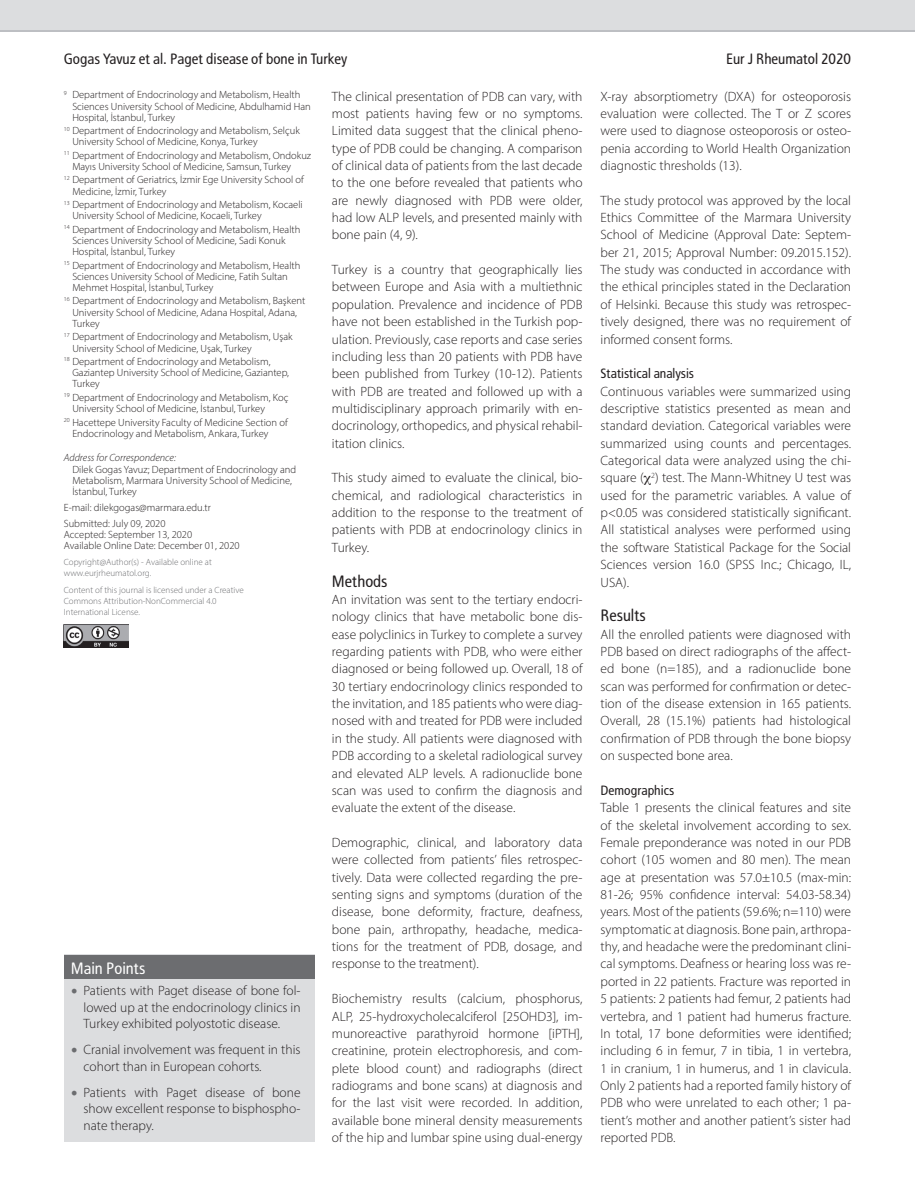
<style>
.page{position:relative;width:915px;height:1191px;background:#fff}
.page>*{position:absolute;margin:0;border:0;box-sizing:border-box;transform-origin:0 0}
.t1{font:16.5px "Rotokas";color:#231f20}
.t2{font:16.5px "Rotokas";color:#fff}
.t3{font:15px "Rotokas";color:#231f20}
.t4{font:300 13.5px/17.4px "Myriad Pro";color:#231f20;text-align:justify}
.t5{font:13.5px "Rotokas";color:#231f20}
.t6{font:300 10.5px/11.2px "Myriad Pro";color:#231f20}
.t7{font:italic 300 10.5px "Myriad Pro";color:#231f20}
.t8{font:300 9px/11.2px "Myriad Pro";color:#6c6d70}
.s1{font-family:"Minion Pro";font-weight:400;font-size:18px;color:#6c6d70}
</style>
<div class="page">
<div style="left:0;top:0;width:914px;height:31px;background:#dcdddf"></div>
<div style="left:64px;top:954px;width:250px;height:188px;background:#dcdddf"></div>
<div style="left:64px;top:954px;width:250px;height:24px;background:#6c6d70"></div>
<img style="left:64px;top:624px;width:64px;height:23px">
<p class="t3" style="left:64px;top:49px;width:285px">Gogas Yavuz et al. Paget disease of bone in Turkey</p>
<p class="t3" style="left:725px;top:49px;width:126px">Eur J Rheumatol 2020</p>
<p class="t6" style="left:72px;top:89px;width:240px;text-indent:-9px"><sup>9</sup> Department of Endocrinology and Metabolism, Health<br>Sciences University School of Medicine, Abdulhamid Han<br>Hospital, İstanbul, Turkey</p>
<p class="t6" style="left:72px;top:125px;width:229px;text-indent:-9px"><sup>10</sup> Department of Endocrinology and Metabolism, Selçuk<br>University School of Medicine, Konya, Turkey</p>
<p class="t6" style="left:72px;top:149px;width:240px;text-indent:-9px"><sup>11</sup> Department of Endocrinology and Metabolism, Ondokuz<br>Mayıs University School of Medicine, Samsun, Turkey</p>
<p class="t6" style="left:72px;top:174px;width:233px;text-indent:-9px"><sup>12</sup> Department of Geriatrics, İzmir Ege University School of<br>Medicine, İzmir, Turkey</p>
<p class="t6" style="left:72px;top:199px;width:232px;text-indent:-9px"><sup>13</sup> Department of Endocrinology and Metabolism, Kocaeli<br>University School of Medicine, Kocaeli, Turkey</p>
<p class="t6" style="left:72px;top:223px;width:229px;text-indent:-9px"><sup>14</sup> Department of Endocrinology and Metabolism, Health<br>Sciences University School of Medicine, Sadi Konuk<br>Hospital, İstanbul, Turkey</p>
<p class="t6" style="left:72px;top:259px;width:229px;text-indent:-9px"><sup>15</sup> Department of Endocrinology and Metabolism, Health<br>Sciences University School of Medicine, Fatih Sultan<br>Mehmet Hospital, İstanbul, Turkey</p>
<p class="t6" style="left:72px;top:295px;width:234px;text-indent:-9px"><sup>16</sup> Department of Endocrinology and Metabolism, Başkent<br>University School of Medicine, Adana Hospital, Adana,<br>Turkey</p>
<p class="t6" style="left:72px;top:331px;width:222px;text-indent:-9px"><sup>17</sup> Department of Endocrinology and Metabolism, Uşak<br>University School of Medicine, Uşak, Turkey</p>
<p class="t6" style="left:72px;top:356px;width:218px;text-indent:-9px"><sup>18</sup> Department of Endocrinology and Metabolism,<br>Gaziantep University School of Medicine, Gaziantep,<br>Turkey</p>
<p class="t6" style="left:72px;top:392px;width:217px;text-indent:-9px"><sup>19</sup> Department of Endocrinology and Metabolism, Koç<br>University School of Medicine, İstanbul, Turkey</p>
<p class="t6" style="left:72px;top:416px;width:217px;text-indent:-9px"><sup>20</sup> Hacettepe University Faculty of Medicine Section of<br>Endocrinology and Metabolism, Ankara, Turkey</p>
<p class="t7" style="left:64px;top:451px;width:114px">Address for Correspondence:</p>
<p class="t6" style="left:72px;top:463px;width:225px">Dilek Gogas Yavuz; Department of Endocrinology and<br>Metabolism, Marmara University School of Medicine,<br>İstanbul, Turkey</p>
<p class="t6" style="left:64px;top:502px;width:148px">E-mail: dilekgogas@marmara.edu.tr</p>
<p class="t6" style="left:64px;top:517px;width:103px">Submitted: July 09, 2020</p>
<p class="t6" style="left:64px;top:529px;width:130px">Accepted: September 13, 2020</p>
<p class="t6" style="left:64px;top:540px;width:177px">Available Online Date: December 01, 2020</p>
<p class="t8" style="left:64px;top:556px;width:149px">Copyright@Author(s) - Available online at</p>
<p class="t8" style="left:64px;top:567px;width:89px">www.eurjrheumatol.org.</p>
<p class="t8" style="left:64px;top:584px;width:181px">Content of this journal is licensed under a Creative<br>Commons Attribution-NonCommercial 4.0<br>International License.</p>
<p class="t2" style="left:71px;top:958px;width:76px">Main Points</p>
<p class="t4" style="left:84px;top:982px;width:218px;line-height:16.5px;text-indent:-13px"><span class="s1">•</span> Patients with Paget disease of bone fol&shy;lowed up at the endocrinology clinics in Turkey exhibited polyostotic disease.</p>
<p class="t4" style="left:84px;top:1041px;width:218px;line-height:16.5px;text-indent:-13px"><span class="s1">•</span> Cranial involvement was frequent in this cohort than in European cohorts.</p>
<p class="t4" style="left:84px;top:1083px;width:218px;line-height:16.5px;text-indent:-13px"><span class="s1">•</span> Patients with Paget disease of bone show excellent response to bisphospho&shy;nate therapy.</p>
<p class="t4" style="left:332px;top:87px;width:252px">The clinical presentation of PDB can vary, with most patients having few or no symptoms.<br>Limited data suggest that the clinical pheno&shy;type of PDB could be changing. A comparison of clinical data of patients from the last decade to the one before revealed that patients who are newly diagnosed with PDB were older, had low ALP levels, and presented mainly with bone pain (4, 9).</p>
<p class="t4" style="left:332px;top:261px;width:252px">Turkey is a country that geographically lies between Europe and Asia with a multiethnic population. Prevalence and incidence of PDB have not been established in the Turkish pop&shy;ulation. Previously, case reports and case series including less than 20 patients with PDB have been published from Turkey (10-12). Patients with PDB are treated and followed up with a multidisciplinary approach primarily with en&shy;docrinology, orthopedics, and physical rehabil&shy;itation clinics.</p>
<p class="t4" style="left:332px;top:469px;width:252px">This study aimed to evaluate the clinical, bio&shy;chemical, and radiological characteristics in addition to the response to the treatment of patients with PDB at endocrinology clinics in Turkey.</p>
<p class="t1" style="left:332px;top:571px;width:57px">Methods</p>
<p class="t4" style="left:332px;top:590px;width:252px">An invitation was sent to the tertiary endocri&shy;nology clinics that have metabolic bone dis&shy;ease polyclinics in Turkey to complete a survey regarding patients with PDB, who were either diagnosed or being followed up. Overall, 18 of 30 tertiary endocrinology clinics responded to the invitation, and 185 patients who were diag&shy;nosed with and treated for PDB were included in the study. All patients were diagnosed with PDB according to a skeletal radiological survey and elevated ALP levels. A radionuclide bone scan was used to confirm the diagnosis and evaluate the extent of the disease.</p>
<p class="t4" style="left:332px;top:833px;width:252px">Demographic, clinical, and laboratory data were collected from patients’ files retrospec&shy;tively. Data were collected regarding the pre&shy;senting signs and symptoms (duration of the disease, bone deformity, fracture, deafness, bone pain, arthropathy, headache, medica&shy;tions for the treatment of PDB, dosage, and response to the treatment).</p>
<p class="t4" style="left:332px;top:990px;width:252px">Biochemistry results (calcium, phosphorus, ALP, 25-hydroxycholecalciferol [25OHD3], im&shy;munoreactive parathyroid hormone [iPTH], creatinine, protein electrophoresis, and com&shy;plete blood count) and radiographs (direct radiograms and bone scans) at diagnosis and for the last visit were recorded. In addition, available bone mineral density measurements of the hip and lumbar spine using dual-energy</p>
<p class="t4" style="left:600px;top:87px;width:252px">X-ray absorptiometry (DXA) for osteoporosis evaluation were collected. The T or Z scores were used to diagnose osteoporosis or osteo&shy;penia according to World Health Organization diagnostic thresholds (13).</p>
<p class="t4" style="left:600px;top:191px;width:252px">The study protocol was approved by the local Ethics Committee of the Marmara University School of Medicine (Approval Date: Septem&shy;ber 21, 2015; Approval Number: 09.2015.152).<br>The study was conducted in accordance with the ethical principles stated in the Declaration of Helsinki. Because this study was retrospec&shy;tively designed, there was no requirement of informed consent forms.</p>
<p class="t5" style="left:600px;top:365px;width:95px">Statistical analysis</p>
<p class="t4" style="left:600px;top:382px;width:252px">Continuous variables were summarized using descriptive statistics presented as mean and standard deviation. Categorical variables were summarized using counts and percentages.<br>Categorical data were analyzed using the chi&shy;square ( <sup>2</sup>) test. The Mann-Whitney U test was used for the parametric variables. A value of p&lt;0.05 was considered statistically significant.<br>All statistical analyses were performed using the software Statistical Package for the Social Sciences version 16.0 (SPSS Inc.; Chicago, IL, USA).</p>
<p class="t1" style="left:600px;top:605px;width:47px">Results</p>
<p class="t4" style="left:600px;top:625px;width:252px">All the enrolled patients were diagnosed with PDB based on direct radiographs of the affect&shy;ed bone (n=185), and a radionuclide bone scan was performed for confirmation or detec&shy;tion of the disease extension in 165 patients.<br>Overall, 28 (15.1%) patients had histological confirmation of PDB through the bone biopsy on suspected bone area.</p>
<p class="t5" style="left:600px;top:782px;width:75px">Demographics</p>
<p class="t4" style="left:600px;top:799px;width:252px">Table 1 presents the clinical features and site of the skeletal involvement according to sex.<br>Female preponderance was noted in our PDB cohort (105 women and 80 men). The mean age at presentation was 57.0±10.5 (max-min:<br>81-26; 95% confidence interval: 54.03-58.34) years. Most of the patients (59.6%; n=110) were symptomatic at diagnosis. Bone pain, arthropa&shy;thy, and headache were the predominant clini&shy;cal symptoms. Deafness or hearing loss was re&shy;ported in 22 patients. Fracture was reported in 5 patients: 2 patients had femur, 2 patients had vertebra, and 1 patient had humerus fracture.<br>In total, 17 bone deformities were identified; including 6 in femur, 7 in tibia, 1 in vertebra, 1 in cranium, 1 in humerus, and 1 in clavicula.<br>Only 2 patients had a reported family history of PDB who were unrelated to each other; 1 pa&shy;tient’s mother and another patient’s sister had reported PDB.</p>
</div>
